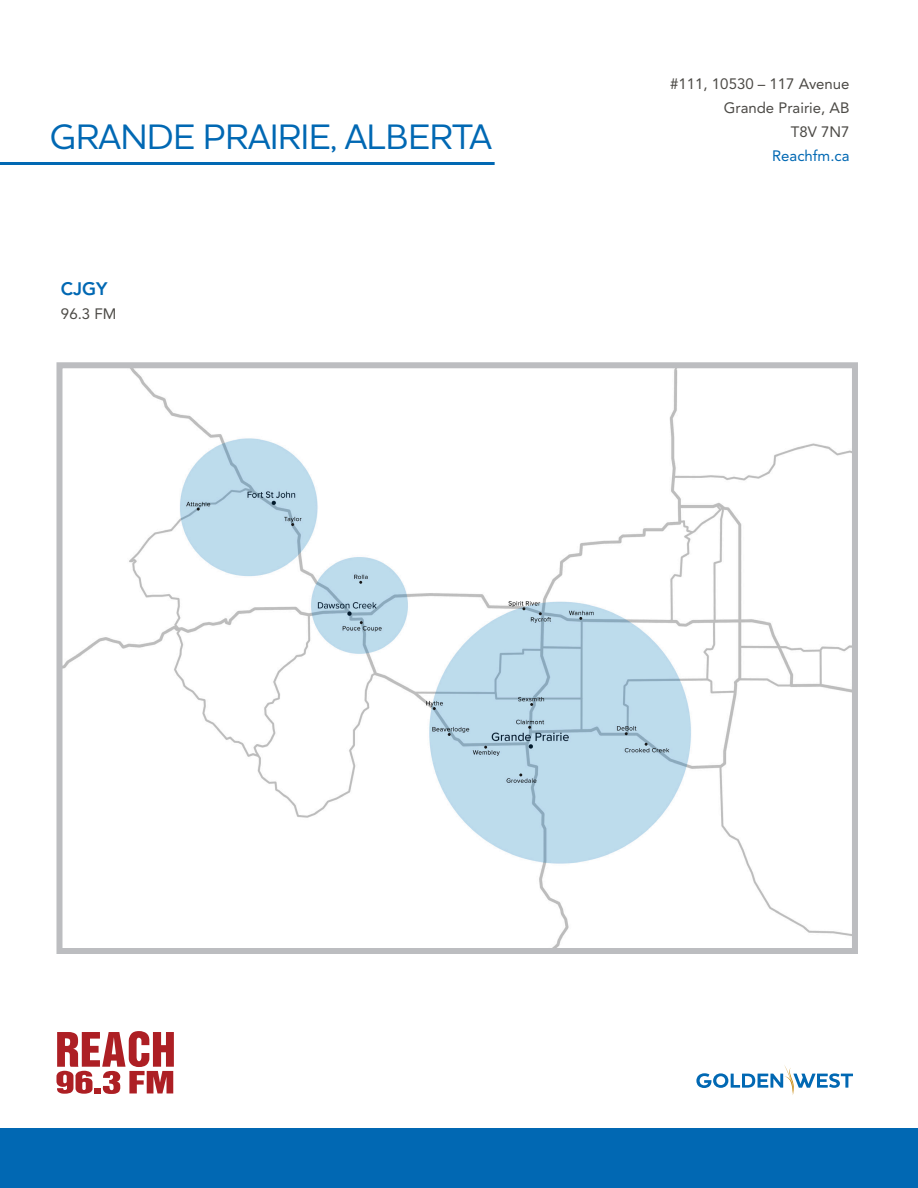
<style>
.page{position:relative;width:918px;height:1188px;background:#fff}
.page>*{position:absolute;margin:0;border:0;box-sizing:border-box;transform-origin:0 0}
.t1{font:500 36px "Houschka Pro";letter-spacing:-.005em;color:#0168b3}
.t2{font:800 18px "Avenir LT Std";color:#0168b3}
.t3{font:15px "Avenir LT Std";color:#4c4a46}
.t4{font:15px "Avenir LT Std";color:#0168b3}
</style>
<div class="page">
<hr style="left:0;top:162px;width:495px;height:3px;background:#0168b3">
<svg style="left:696px;top:1065px;width:157px;height:30px"></svg>
<svg style="left:56px;top:362px;width:802px;height:592px"></svg>
<div style="left:0;top:1129px;width:918px;height:59px;background:#0168b3"></div>
<svg style="left:56px;top:1031px;width:118px;height:63px"></svg>
<p class="t1" style="left:50px;top:114px;width:444px">GRANDE PRAIRIE, ALBERTA</p>
<p class="t2" style="left:61px;top:279px;width:48px">CJGY</p>
<p class="t3" style="left:61px;top:306px;width:57px">96.3 FM</p>
<p class="t3" style="left:670px;top:75px;width:181px">#111, 10530 – 117 Avenue</p>
<p class="t3" style="left:724px;top:99px;width:127px">Grande Prairie, AB</p>
<p class="t3" style="left:791px;top:123px;width:60px">T8V 7N7</p>
<p class="t4" style="left:772px;top:147px;width:79px">Reachfm.ca</p>
</div>
